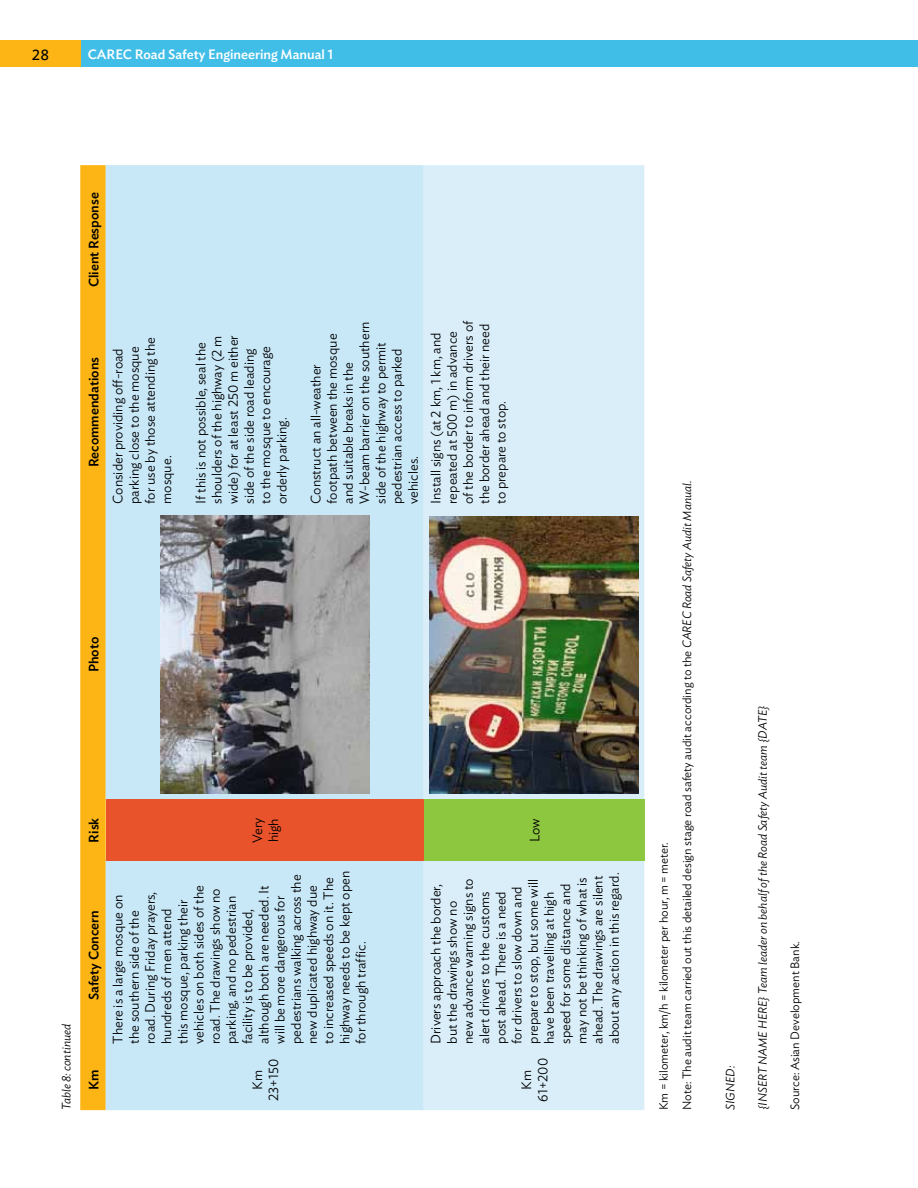
<style>
.page{position:relative;width:918px;height:1188px;background:#fff}
.page>*{position:absolute;margin:0;border:0;box-sizing:border-box;transform-origin:0 0}
.t1{font:15px "Ideal Sans";color:#000}
.t2{font:300 13.5px/16.2px "Ideal Sans";color:#000}
.t3{font:500 13.5px "Ideal Sans";color:#000}
.t4{font:500 13.5px "Ideal Sans";color:#fff}
.t5{font:300 12px/23.4px "Ideal Sans";color:#000}
.t6{font:italic 300 12px "Ideal Sans";color:#000}
.s1{font-style:italic}
</style>
<div class="page">
<div style="left:0;top:40px;width:81px;height:28px;background:#fcb515"></div>
<div style="left:81px;top:40px;width:837px;height:28px;background:#41bee8"></div>
<svg style="left:80px;top:165px;width:26px;height:945px"></svg>
<div style="left:106px;top:165px;width:318px;height:945px;background:#c8e7f7"></div>
<div style="left:106px;top:800px;width:318px;height:61px;background:#e9532b"></div>
<div style="left:424px;top:165px;width:220px;height:945px;background:#d9eef9"></div>
<div style="left:424px;top:800px;width:220px;height:61px;background:#8dc63f"></div>
<img style="left:160px;top:516px;width:209px;height:278px">
<img style="left:430px;top:516px;width:208px;height:278px">
<p class="t1" style="left:32px;top:43px;width:19px">28</p>
<p class="t4" style="left:88px;top:44px;width:247px">CAREC Road Safety Engineering Manual 1</p>
<p class="t3" style="left:83px;top:287px;width:97px;rotate:-90deg">Client Response</p>
<p class="t3" style="left:83px;top:467px;width:112px;rotate:-90deg">Recommendations</p>
<p class="t2" style="left:109px;top:504px;width:168px;rotate:-90deg">Consider providing off-road parking close to the mosque for use by those attending the mosque.</p>
<p class="t2" style="left:191px;top:504px;width:170px;rotate:-90deg">If this is not possible, seal the shoulders of the highway (2 m wide) for at least 250 m either side of the side road leading to the mosque to encourage orderly parking.</p>
<p class="t2" style="left:307px;top:504px;width:184px;rotate:-90deg">Construct an all-weather footpath between the mosque and suitable breaks in the<br>W-beam barrier on the southern side of the highway to permit pedestrian access to parked vehicles.</p>
<p class="t2" style="left:427px;top:504px;width:184px;rotate:-90deg">Install signs (at 2 km, 1 km, and repeated at 500 m) in advance of the border to inform drivers of the border ahead and their need to prepare to stop.</p>
<p class="t3" style="left:83px;top:672px;width:37px;rotate:-90deg">Photo</p>
<p class="t6" style="left:57px;top:1110px;width:88px;rotate:-90deg">Table 8: continued</p>
<p class="t3" style="left:83px;top:843px;width:26px;rotate:-90deg">Risk</p>
<p class="t2" style="left:248px;top:843px;width:27px;rotate:-90deg">Very high</p>
<p class="t3" style="left:83px;top:1000px;width:92px;rotate:-90deg">Safety Concern</p>
<p class="t3" style="left:83px;top:1090px;width:22px;rotate:-90deg">Km</p>
<p class="t2" style="left:109px;top:1044px;width:174px;rotate:-90deg">There is a large mosque on<br>the southern side of the<br>road. During Friday prayers, hundreds of men attend<br>this mosque, parking their vehicles on both sides of the road. The drawings show no parking, and no pedestrian facility is to be provided, although both are needed. It will be more dangerous for pedestrians walking across the new duplicated highway due to increased speeds on it. The highway needs to be kept open for through traffic.</p>
<p class="t2" style="left:248px;top:1101px;width:44px;text-align:center;rotate:-90deg">Km<br>23+150</p>
<p class="t2" style="left:525px;top:842px;width:25px;rotate:-90deg">Low</p>
<p class="t2" style="left:427px;top:1044px;width:173px;rotate:-90deg">Drivers approach the border, but the drawings show no<br>new advance warning signs to alert drivers to the customs post ahead. There is a need for drivers to slow down and prepare to stop, but some will have been travelling at high speed for some distance and may not be thinking of what is ahead. The drawings are silent about any action in this regard.</p>
<p class="t2" style="left:517px;top:1102px;width:45px;text-align:center;rotate:-90deg">Km<br>61+200</p>
<p class="t5" style="left:651px;top:1110px;width:631px;rotate:-90deg">Km = kilometer, km/h = kilometer per hour, m = meter.<br>Note: The audit team carried out this detailed design stage road safety audit according to the <span class="s1">CAREC Road Safety Audit Manual.</span></p>
<p class="t6" style="left:721px;top:1110px;width:46px;rotate:-90deg">SIGNED:</p>
<p class="t6" style="left:753px;top:1110px;width:407px;rotate:-90deg">{INSERT NAME HERE} Team leader on behalf of the Road Safety Audit team {DATE}</p>
<p class="t5" style="left:782px;top:1110px;width:170px;rotate:-90deg">Source: Asian Development Bank.</p>
</div>
